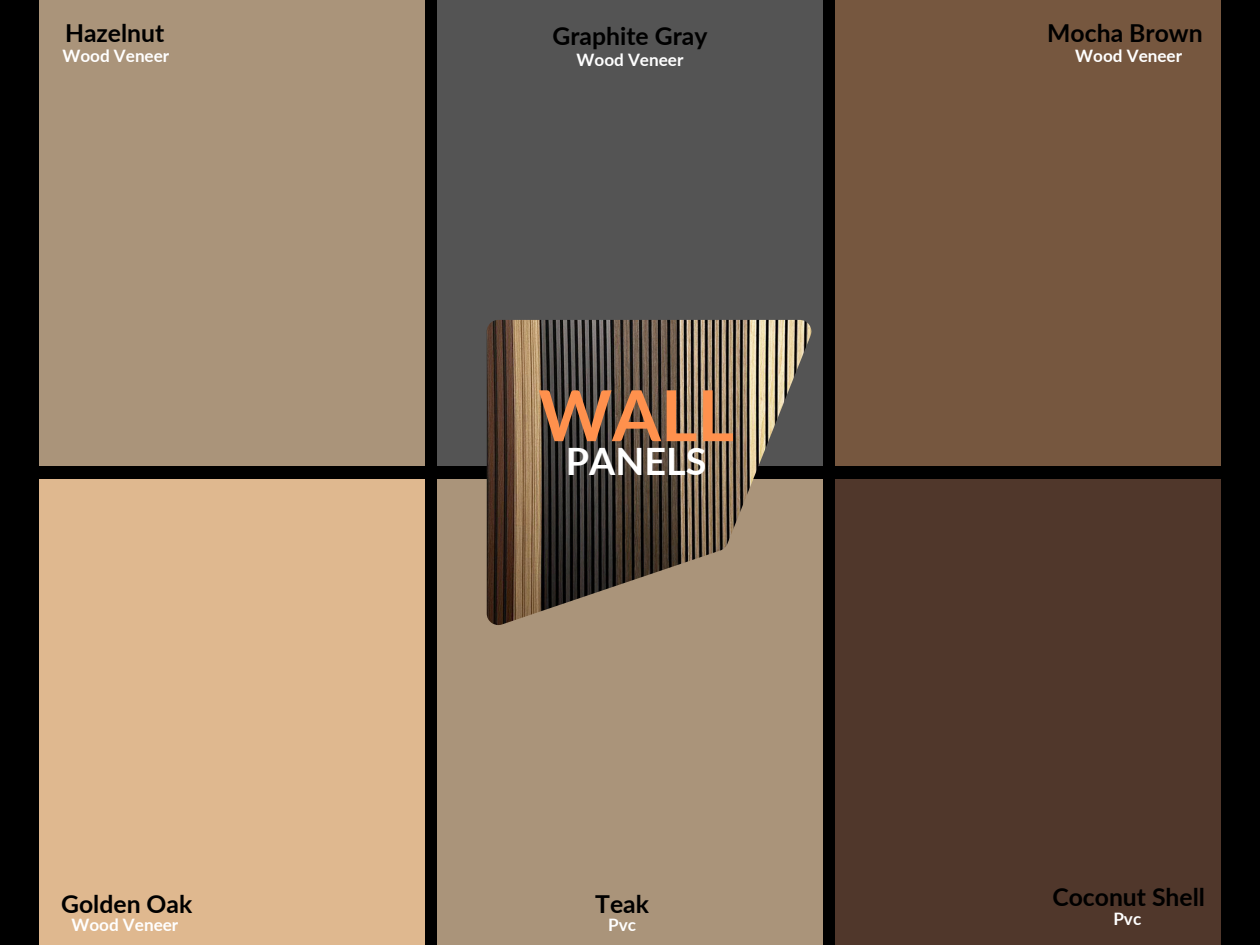
<style>
.page{position:relative;width:1260px;height:945px;background:#000}
.page>*{position:absolute;margin:0;border:0;box-sizing:border-box;transform-origin:0 0}
.t1{font:700 70.35px "Lato";color:#ff914d}
.t2{font:700 37.62px "Lato";color:#fff}
.t3{font:700 24.68px "Lato";color:#000}
.t4{font:700 17.15px "Lato";color:#fff}
</style>
<div class="page">
<div style="left:39px;top:0;width:386px;height:466px;background:#aa947a"></div>
<div style="left:437px;top:0;width:386px;height:466px;background:#545454"></div>
<div style="left:835px;top:0;width:386px;height:466px;background:#76573f"></div>
<div style="left:39px;top:479px;width:386px;height:466px;background:#dfb88f"></div>
<div style="left:437px;top:479px;width:386px;height:466px;background:#aa947a"></div>
<div style="left:835px;top:479px;width:386px;height:466px;background:#50372b"></div>
<img style="left:487px;top:320px;width:324px;height:305px">
<h2 class="t3" style="left:65px;top:17px;width:101px">Hazelnut</h2>
<p class="t3" style="left:552px;top:21px;width:157px">Graphite Gray</p>
<h2 class="t3" style="left:1047px;top:17px;width:157px">Mocha Brown</h2>
<p class="t4" style="left:62px;top:45px;width:108px">Wood Veneer</p>
<h2 class="t4" style="left:577px;top:49px;width:108px">Wood Veneer</h2>
<p class="t4" style="left:1075px;top:45px;width:108px">Wood Veneer</p>
<h1 class="t1" style="left:538px;top:372px;width:197px">WALL</h1>
<h1 class="t2" style="left:566px;top:438px;width:142px">PANELS</h1>
<p class="t3" style="left:61px;top:888px;width:133px">Golden Oak</p>
<h2 class="t3" style="left:595px;top:888px;width:55px">Teak</h2>
<p class="t3" style="left:1052px;top:882px;width:154px">Coconut Shell</p>
<h2 class="t4" style="left:71px;top:914px;width:108px">Wood Veneer</h2>
<p class="t4" style="left:608px;top:914px;width:29px">Pvc</p>
<p class="t4" style="left:1113px;top:908px;width:29px">Pvc</p>
</div>
